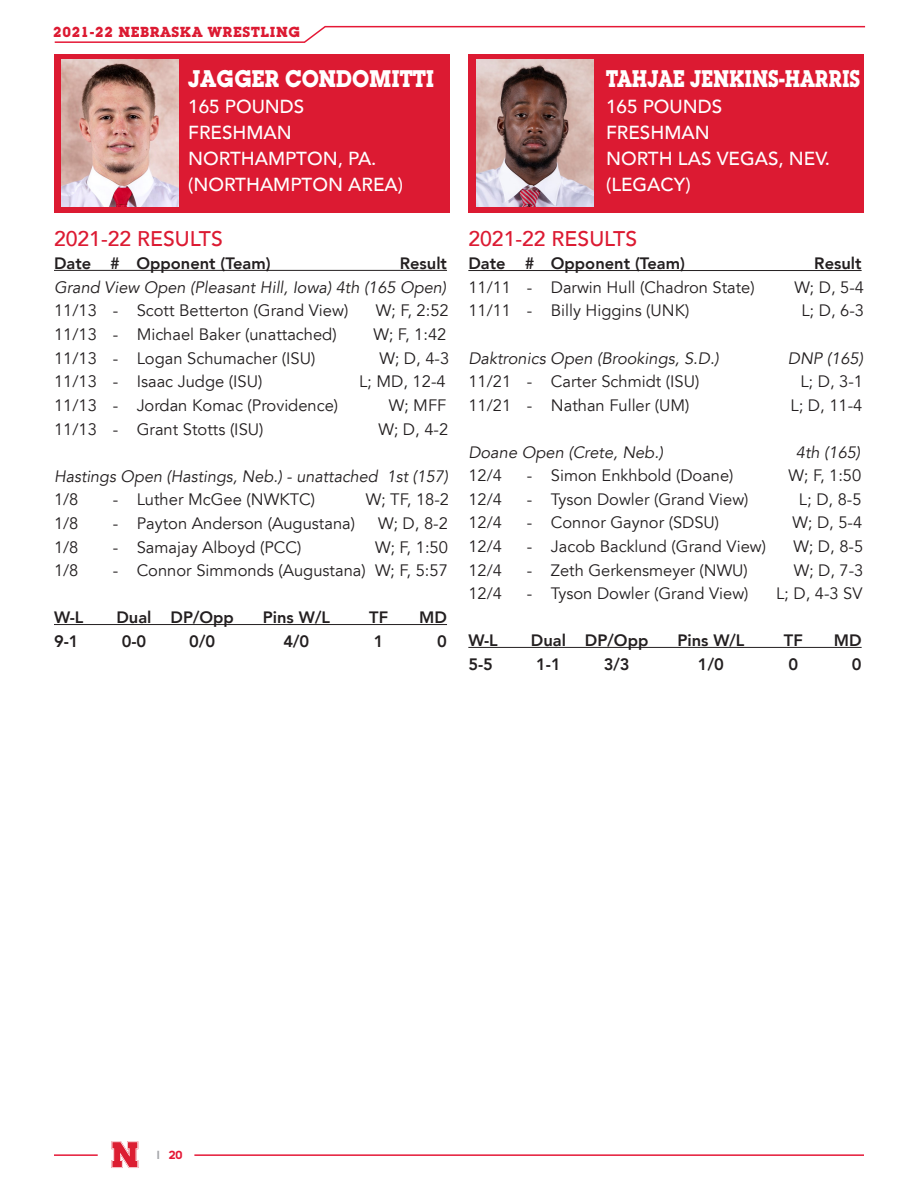
<style>
.page{position:relative;width:918px;height:1188px;background:#fff}
.page>*{position:absolute;margin:0;border:0;box-sizing:border-box;transform-origin:0 0}
.t1{font:700 23.55px "Lubalin Graph IT Cfor UNL";color:#fff;scale:.83 1}
.t2{font:700 23.55px "Lubalin Graph IT Cfor UNL";color:#fff;scale:.91 1}
.t3{font:500 21.15px "Avenir LT Std";color:#dc1a32}
.t4{font:500 18.9px "Avenir LT Std";color:#fff}
.t5{font:16.5px "Avenir LT Std";color:#231f20}
.t6{font:italic 16.5px "Avenir LT Std";color:#231f20}
.t7{font:800 16.5px "Avenir LT Std";color:#231f20}
.t8{font:700 14.25px "Lubalin Graph IT Cfor UNL";letter-spacing:.05em;color:#dc1a32}
.t9{font:700 12px "adineue PRO";color:#e51836}
.s1{color:#a8a9ad}
</style>
<div class="page">
<svg style="left:54px;top:25px;width:812px;height:18px"></svg>
<hr style="left:54px;top:1154px;width:44px;height:2px;background:#e51836">
<svg style="left:112px;top:1141px;width:26px;height:27px"></svg>
<hr style="left:194px;top:1154px;width:670px;height:2px;background:#e51836">
<div style="left:54px;top:54px;width:395px;height:158px;background:#dc1a32"></div>
<img style="left:62px;top:60px;width:117px;height:147px">
<hr style="left:54px;top:270px;width:393px;height:1px;background:#231f20">
<hr style="left:54px;top:624px;width:393px;height:1px;background:#231f20">
<div style="left:468px;top:54px;width:396px;height:158px;background:#dc1a32"></div>
<img style="left:476px;top:60px;width:117px;height:147px">
<hr style="left:468px;top:270px;width:394px;height:1px;background:#231f20">
<hr style="left:468px;top:647px;width:394px;height:1px;background:#231f20">
<p class="t8" style="left:53px;top:22px;width:248px">2021-22 NEBRASKA WRESTLING</p>
<p class="t2" style="left:188px;top:64px;width:272px">JAGGER CONDOMITTI</p>
<p class="t4" style="left:188px;top:96px;width:118px">165 POUNDS</p>
<p class="t4" style="left:188px;top:122px;width:105px">FRESHMAN</p>
<p class="t4" style="left:188px;top:148px;width:190px">NORTHAMPTON, PA.</p>
<p class="t4" style="left:188px;top:174px;width:216px">(NORTHAMPTON AREA)</p>
<p class="t3" style="left:54px;top:226px;width:170px">2021-22 RESULTS</p>
<p class="t7" style="left:54px;top:254px;width:218px">Date # Opponent (Team)</p>
<p class="t7" style="left:400px;top:254px;width:49px">Result</p>
<p class="t6" style="left:54px;top:278px;width:394px">Grand View Open (Pleasant Hill, Iowa) 4th (165 Open)</p>
<p class="t5" style="left:54px;top:301px;width:296px">11/13 - Scott Betterton (Grand View)</p>
<p class="t5" style="left:376px;top:301px;width:74px">W; F, 2:52</p>
<p class="t5" style="left:54px;top:325px;width:284px">11/13 - Michael Baker (unattached)</p>
<p class="t5" style="left:373px;top:325px;width:74px">W; F, 1:42</p>
<p class="t5" style="left:54px;top:348px;width:263px">11/13 - Logan Schumacher (ISU)</p>
<p class="t5" style="left:379px;top:348px;width:71px">W; D, 4-3</p>
<p class="t5" style="left:54px;top:372px;width:210px">11/13 - Isaac Judge (ISU)</p>
<p class="t5" style="left:359px;top:372px;width:88px">L; MD, 12-4</p>
<p class="t5" style="left:54px;top:396px;width:286px">11/13 - Jordan Komac (Providence)</p>
<p class="t5" style="left:389px;top:396px;width:59px">W; MFF</p>
<p class="t5" style="left:54px;top:419px;width:211px">11/13 - Grant Stotts (ISU)</p>
<p class="t5" style="left:378px;top:419px;width:71px">W; D, 4-2</p>
<p class="t6" style="left:54px;top:467px;width:396px">Hastings Open (Hastings, Neb.) - unattached 1st (157)</p>
<p class="t5" style="left:54px;top:490px;width:26px">1/8</p>
<p class="t5" style="left:113px;top:490px;width:204px">- Luther McGee (NWKTC)</p>
<p class="t5" style="left:366px;top:490px;width:85px">W; TF, 18-2</p>
<p class="t5" style="left:54px;top:514px;width:26px">1/8</p>
<p class="t5" style="left:113px;top:514px;width:244px">- Payton Anderson (Augustana)</p>
<p class="t5" style="left:378px;top:514px;width:71px">W; D, 8-2</p>
<p class="t5" style="left:54px;top:537px;width:26px">1/8</p>
<p class="t5" style="left:113px;top:537px;width:190px">- Samajay Alboyd (PCC)</p>
<p class="t5" style="left:375px;top:537px;width:74px">W; F, 1:50</p>
<p class="t5" style="left:54px;top:561px;width:26px">1/8</p>
<p class="t5" style="left:113px;top:561px;width:337px">- Connor Simmonds (Augustana) W; F, 5:57</p>
<p class="t7" style="left:54px;top:608px;width:31px">W-L</p>
<p class="t7" style="left:116px;top:608px;width:119px">Dual DP/Opp</p>
<p class="t7" style="left:263px;top:608px;width:69px">Pins W/L</p>
<p class="t7" style="left:369px;top:608px;width:20px">TF</p>
<p class="t7" style="left:419px;top:608px;width:29px">MD</p>
<p class="t7" style="left:54px;top:631px;width:26px">9-1</p>
<p class="t7" style="left:122px;top:631px;width:26px">0-0</p>
<p class="t7" style="left:189px;top:631px;width:27px">0/0</p>
<p class="t7" style="left:283px;top:631px;width:27px">4/0</p>
<p class="t7" style="left:374px;top:631px;width:11px">1</p>
<p class="t7" style="left:437px;top:631px;width:11px">0</p>
<p class="t1" style="left:606px;top:64px;width:308px">TAHJAE JENKINS-HARRIS</p>
<p class="t4" style="left:606px;top:96px;width:118px">165 POUNDS</p>
<p class="t4" style="left:606px;top:122px;width:105px">FRESHMAN</p>
<p class="t4" style="left:606px;top:148px;width:226px">NORTH LAS VEGAS, NEV.</p>
<p class="t4" style="left:606px;top:174px;width:86px">(LEGACY)</p>
<p class="t3" style="left:468px;top:226px;width:170px">2021-22 RESULTS</p>
<p class="t7" style="left:468px;top:254px;width:218px">Date # Opponent (Team)</p>
<p class="t7" style="left:814px;top:254px;width:49px">Result</p>
<p class="t5" style="left:468px;top:278px;width:288px">11/11 - Darwin Hull (Chadron State)</p>
<p class="t5" style="left:794px;top:278px;width:71px">W; D, 5-4</p>
<p class="t5" style="left:468px;top:301px;width:223px">11/11 - Billy Higgins (UNK)</p>
<p class="t5" style="left:801px;top:301px;width:64px">L; D, 6-3</p>
<p class="t6" style="left:468px;top:348px;width:252px">Daktronics Open (Brookings, S.D.)</p>
<p class="t6" style="left:788px;top:348px;width:77px">DNP (165)</p>
<p class="t5" style="left:468px;top:372px;width:232px">11/21 - Carter Schmidt (ISU)</p>
<p class="t5" style="left:800px;top:372px;width:64px">L; D, 3-1</p>
<p class="t5" style="left:468px;top:396px;width:223px">11/21 - Nathan Fuller (UM)</p>
<p class="t5" style="left:791px;top:396px;width:73px">L; D, 11-4</p>
<p class="t6" style="left:468px;top:443px;width:196px">Doane Open (Crete, Neb.)</p>
<p class="t6" style="left:796px;top:443px;width:66px">4th (165)</p>
<p class="t5" style="left:468px;top:466px;width:35px">12/4</p>
<p class="t5" style="left:527px;top:466px;width:208px">- Simon Enkhbold (Doane)</p>
<p class="t5" style="left:789px;top:466px;width:74px">W; F, 1:50</p>
<p class="t5" style="left:468px;top:490px;width:35px">12/4</p>
<p class="t5" style="left:527px;top:490px;width:223px">- Tyson Dowler (Grand View)</p>
<p class="t5" style="left:799px;top:490px;width:64px">L; D, 8-5</p>
<p class="t5" style="left:468px;top:513px;width:35px">12/4</p>
<p class="t5" style="left:527px;top:513px;width:194px">- Connor Gaynor (SDSU)</p>
<p class="t5" style="left:793px;top:513px;width:71px">W; D, 5-4</p>
<p class="t5" style="left:468px;top:537px;width:35px">12/4</p>
<p class="t5" style="left:527px;top:537px;width:241px">- Jacob Backlund (Grand View)</p>
<p class="t5" style="left:794px;top:537px;width:71px">W; D, 8-5</p>
<p class="t5" style="left:468px;top:560px;width:35px">12/4</p>
<p class="t5" style="left:527px;top:560px;width:222px">- Zeth Gerkensmeyer (NWU)</p>
<p class="t5" style="left:794px;top:560px;width:71px">W; D, 7-3</p>
<p class="t5" style="left:468px;top:584px;width:35px">12/4</p>
<p class="t5" style="left:527px;top:584px;width:223px">- Tyson Dowler (Grand View)</p>
<p class="t5" style="left:776px;top:584px;width:88px">L; D, 4-3 SV</p>
<p class="t7" style="left:468px;top:631px;width:31px">W-L</p>
<p class="t7" style="left:531px;top:631px;width:119px">Dual DP/Opp</p>
<p class="t7" style="left:677px;top:631px;width:69px">Pins W/L</p>
<p class="t7" style="left:784px;top:631px;width:20px">TF</p>
<p class="t7" style="left:834px;top:631px;width:29px">MD</p>
<p class="t7" style="left:468px;top:654px;width:26px">5-5</p>
<p class="t7" style="left:536px;top:654px;width:26px">1-1</p>
<p class="t7" style="left:604px;top:654px;width:27px">3/3</p>
<p class="t7" style="left:698px;top:654px;width:27px">1/0</p>
<p class="t7" style="left:788px;top:654px;width:11px">0</p>
<p class="t7" style="left:852px;top:654px;width:11px">0</p>
<p class="t9" style="left:157px;top:1148px;width:27px"><span class="s1">l</span> 20</p>
</div>
